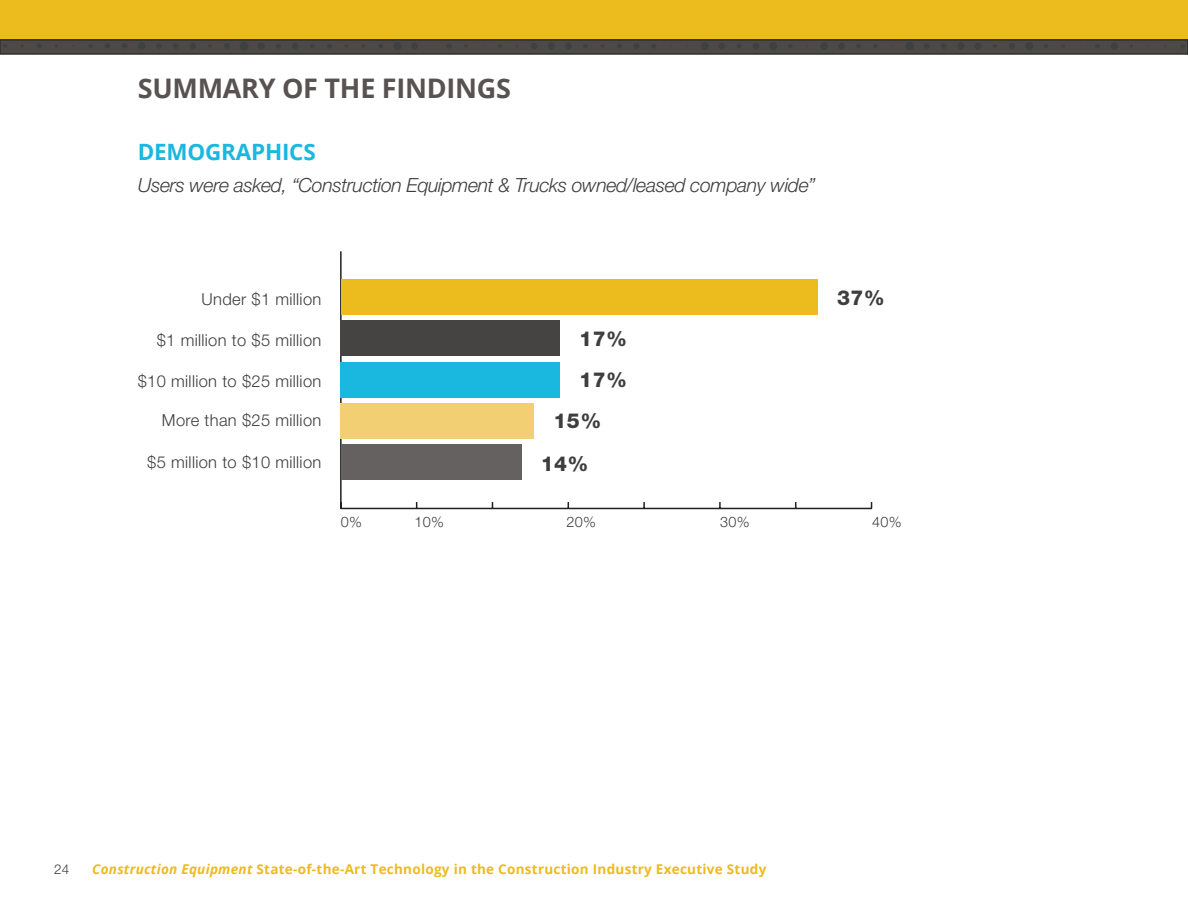
<style>
.page{position:relative;width:1188px;height:918px;background:#fff}
.page>*{position:absolute;margin:0;border:0;box-sizing:border-box;transform-origin:0 0}
.t1{font:700 27px "Open Sans";letter-spacing:-.01em;color:#585252}
.t2{font:700 22.5px "Open Sans";letter-spacing:-.01em;color:#1ab7df}
.t3{font:800 20.55px "Helvetica Neue LT Std";letter-spacing:.02em;color:#3e3e3f}
.t4{font:italic 300 19.5px "Helvetica Neue LT Std";letter-spacing:-.02em;color:#3e3e3f}
.t5{font:300 16.5px "Helvetica Neue LT Std";letter-spacing:.02em;color:#3e3e3f}
.t6{font:300 14.4px "Helvetica Neue LT Std";letter-spacing:.02em;color:#3e3e3f}
.t7{font:700 13.5px "Open Sans";letter-spacing:.02em;color:#ecbb1d}
.t8{font:300 13.5px "Helvetica Neue LT Std";color:#3e3e3f}
.s1{font-style:italic}
</style>
<div class="page">
<div style="left:0;top:0;width:1188px;height:54px;background:#ecbb1d"></div>
<svg style="left:0;top:39px;width:1188px;height:16px;background:#484644"></svg>
<hr style="left:341px;top:508px;width:531px;height:1px;background:#231f20">
<svg style="left:643px;top:502px;width:2px;height:6px"></svg>
<svg style="left:719px;top:502px;width:2px;height:6px"></svg>
<hr style="left:340px;top:251px;width:2px;height:257px;background:#231f20">
<div style="left:341px;top:444px;width:180px;height:36px;background:#646160"></div>
<div style="left:341px;top:403px;width:193px;height:35px;background:#f2cf72"></div>
<div style="left:341px;top:362px;width:219px;height:36px;background:#1ab7df"></div>
<div style="left:341px;top:320px;width:219px;height:36px;background:#464343"></div>
<div style="left:341px;top:279px;width:477px;height:36px;background:#ecbb1d"></div>
<h1 class="t1" style="left:138px;top:69px;width:375px">SUMMARY OF THE FINDINGS</h1>
<h2 class="t2" style="left:138px;top:135px;width:180px">DEMOGRAPHICS</h2>
<p class="t4" style="left:138px;top:173px;width:679px">Users were asked, “Construction Equipment &amp; Trucks owned/leased company wide”</p>
<p class="t5" style="left:202px;top:289px;width:121px">Under $1 million</p>
<p class="t5" style="left:157px;top:330px;width:166px">$1 million to $5 million</p>
<p class="t5" style="left:138px;top:371px;width:185px">$10 million to $25 million</p>
<p class="t5" style="left:162px;top:410px;width:161px">More than $25 million</p>
<p class="t5" style="left:147px;top:452px;width:176px">$5 million to $10 million</p>
<p class="t3" style="left:579px;top:327px;width:49px">17%</p>
<p class="t3" style="left:579px;top:368px;width:49px">17%</p>
<p class="t3" style="left:554px;top:409px;width:49px">15%</p>
<p class="t3" style="left:541px;top:452px;width:49px">14%</p>
<p class="t3" style="left:837px;top:285px;width:49px">37%</p>
<p class="t6" style="left:341px;top:513px;width:23px">0%</p>
<p class="t6" style="left:414px;top:513px;width:31px">10%</p>
<p class="t6" style="left:567px;top:513px;width:31px">20%</p>
<p class="t6" style="left:720px;top:513px;width:31px">30%</p>
<p class="t6" style="left:872px;top:513px;width:31px">40%</p>
<p class="t8" style="left:54px;top:861px;width:17px">24</p>
<p class="t7" style="left:92px;top:860px;width:676px"><span class="s1">Construction Equipment</span> State-of-the-Art Technology in the Construction Industry Executive Study</p>
</div>
